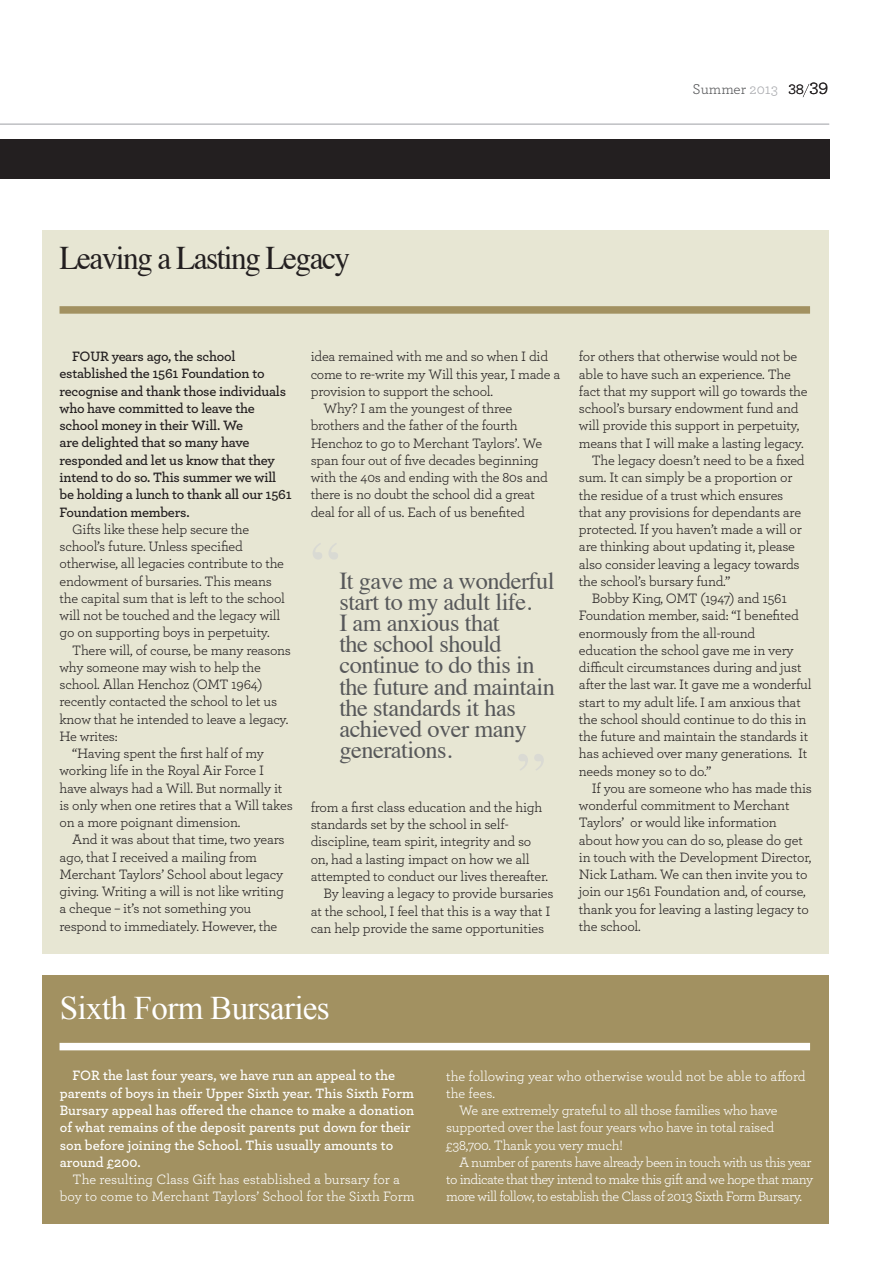
<style>
.page{position:relative;width:893px;height:1263px;background:#fff}
.page>*{position:absolute;margin:0;border:0;box-sizing:border-box;transform-origin:0 0}
.t1{font:33px "Times";letter-spacing:-.05em;color:#231f20;scale:.95 1}
.t2{font:33px "Times New Roman";letter-spacing:-.02em;color:#fff}
.t3{font:24.3px/21.1px "Times";letter-spacing:-.02em;color:#57585a}
.t4{font:15px "Archer";color:#57585a}
.t5{font:14.25px/17.2px "Archer";letter-spacing:-.015em;color:#231f20}
.t6{font:600 14.25px/17.2px "Archer";letter-spacing:-.015em;color:#231f20}
.t7{font:600 14.25px/17.2px "Archer";color:#fff}
.t8{font:14.25px "Archer";letter-spacing:-.04em;color:#fff}
.t9{font:14.25px/17.2px "Archer";color:#fff;text-align:center}
.t10{font:14.25px "Archer";letter-spacing:-.02em;color:#fff}
.s1{color:#a8a9ad}
.s2{font-size:14.25px;color:#231f20}
.s3{font-size:17.1px;color:#231f20}
</style>
<div class="page">
<hr style="left:0;top:124px;width:829px;height:1px;background:#bcbdc0">
<div style="left:0;top:139px;width:829px;height:40px;background:#231f20"></div>
<svg style="left:803px;top:84px;width:6px;height:13px"></svg>
<div style="left:43px;top:230px;width:786px;height:724px;background:#e7e6d3"></div>
<div style="left:60px;top:306px;width:750px;height:8px;background:#a29161"></div>
<div style="left:43px;top:975px;width:786px;height:248px;background:#a29161"></div>
<div style="left:60px;top:1043px;width:750px;height:7px;background:#fff"></div>
<p class="t4" style="left:693px;top:79px;width:137px">Summer <span class="s1">2013</span> <span class="s2">38</span> <span class="s3">39</span></p>
<h1 class="t1" style="left:60px;top:227px;width:307px">Leaving a Lasting Legacy</h1>
<p class="t6" style="left:60px;top:347px;width:234px;text-indent:13px">Four years ago, the school established the 1561 Foundation to recognise and thank those individuals who have committed to leave the school money in their Will. We<br>are delighted that so many have responded and let us know that they intend to do so. This summer we will be holding a lunch to thank all our 1561<br>Foundation members.</p>
<p class="t5" style="left:60px;top:520px;width:227px;text-indent:13px">Gifts like these help secure the school’s future. Unless specified otherwise, all legacies contribute to the endowment of bursaries. This means the capital sum that is left to the school will not be touched and the legacy will go on supporting boys in perpetuity.</p>
<p class="t5" style="left:72px;top:640px;width:220px">There will, of course, be many reasons</p>
<p class="t5" style="left:60px;top:658px;width:203px">why someone may wish to help the</p>
<p class="t5" style="left:60px;top:675px;width:204px">school. Allan Henchoz (OMT 1964)</p>
<p class="t5" style="left:60px;top:692px;width:219px">recently contacted the school to let us</p>
<p class="t5" style="left:60px;top:709px;width:230px">know that he intended to leave a legacy.</p>
<p class="t5" style="left:60px;top:727px;width:60px">He writes:</p>
<p class="t5" style="left:72px;top:744px;width:193px">“Having spent the first half of my</p>
<p class="t5" style="left:60px;top:761px;width:206px">working life in the Royal Air Force I</p>
<p class="t5" style="left:60px;top:779px;width:224px">have always had a Will. But normally it</p>
<p class="t5" style="left:60px;top:796px;width:235px">is only when one retires that a Will takes</p>
<p class="t5" style="left:60px;top:813px;width:183px">on a more poignant dimension.</p>
<p class="t5" style="left:72px;top:830px;width:214px">And it was about that time, two years</p>
<p class="t5" style="left:60px;top:848px;width:199px">ago, that I received a mailing from</p>
<p class="t5" style="left:60px;top:865px;width:225px">Merchant Taylors’ School about legacy</p>
<p class="t5" style="left:60px;top:882px;width:226px">giving. Writing a will is not like writing</p>
<p class="t5" style="left:60px;top:899px;width:193px">a cheque – it’s not something you</p>
<p class="t5" style="left:60px;top:917px;width:219px">respond to immediately. However, the</p>
<p class="t5" style="left:311px;top:347px;width:239px">idea remained with me and so when I did</p>
<p class="t5" style="left:311px;top:365px;width:251px">come to re-write my Will this year, I made a</p>
<p class="t5" style="left:311px;top:382px;width:184px">provision to support the school.</p>
<p class="t5" style="left:323px;top:399px;width:190px">Why? I am the youngest of three</p>
<p class="t5" style="left:311px;top:416px;width:208px">brothers and the father of the fourth</p>
<p class="t5" style="left:311px;top:434px;width:233px">Henchoz to go to Merchant Taylors’. We</p>
<p class="t5" style="left:311px;top:451px;width:230px">span four out of five decades beginning</p>
<p class="t5" style="left:311px;top:468px;width:239px">with the 40s and ending with the 80s and</p>
<p class="t5" style="left:311px;top:485px;width:226px">there is no doubt the school did a great</p>
<p class="t5" style="left:311px;top:503px;width:216px">deal for all of us. Each of us benefited</p>
<h2 class="t3" style="left:339px;top:568px;width:217px">It gave me a wonderful start to my adult life.<br>I am anxious that<br>the school should continue to do this in the future and maintain the standards it has achieved over many generations.</h2>
<p class="t5" style="left:311px;top:798px;width:233px">from a first class education and the high</p>
<p class="t5" style="left:311px;top:815px;width:199px">standards set by the school in self-</p>
<p class="t5" style="left:311px;top:832px;width:222px">discipline, team spirit, integrity and so</p>
<p class="t5" style="left:311px;top:850px;width:220px">on, had a lasting impact on how we all</p>
<p class="t5" style="left:311px;top:867px;width:239px">attempted to conduct our lives thereafter.</p>
<p class="t5" style="left:323px;top:884px;width:232px">By leaving a legacy to provide bursaries</p>
<p class="t5" style="left:311px;top:901px;width:241px">at the school, I feel that this is a way that I</p>
<p class="t5" style="left:311px;top:919px;width:235px">can help provide the same opportunities</p>
<p class="t5" style="left:579px;top:347px;width:220px">for others that otherwise would not be</p>
<p class="t5" style="left:579px;top:365px;width:213px">able to have such an experience. The</p>
<p class="t5" style="left:579px;top:382px;width:230px">fact that my support will go towards the</p>
<p class="t5" style="left:579px;top:399px;width:221px">school’s bursary endowment fund and</p>
<p class="t5" style="left:579px;top:416px;width:222px">will provide this support in perpetuity,</p>
<p class="t5" style="left:579px;top:434px;width:226px">means that I will make a lasting legacy.</p>
<p class="t5" style="left:592px;top:451px;width:214px">The legacy doesn’t need to be a fixed</p>
<p class="t5" style="left:579px;top:468px;width:215px">sum. It can simply be a proportion or</p>
<p class="t5" style="left:579px;top:485px;width:206px">the residue of a trust which ensures</p>
<p class="t5" style="left:579px;top:503px;width:224px">that any provisions for dependants are</p>
<p class="t5" style="left:579px;top:520px;width:224px">protected. If you haven’t made a will or</p>
<p class="t5" style="left:579px;top:537px;width:218px">are thinking about updating it, please</p>
<p class="t5" style="left:579px;top:554px;width:222px">also consider leaving a legacy towards</p>
<p class="t5" style="left:579px;top:572px;width:153px">the school’s bursary fund.”</p>
<p class="t5" style="left:592px;top:589px;width:197px">Bobby King, OMT (1947) and 1561</p>
<p class="t5" style="left:579px;top:606px;width:221px">Foundation member, said: “I benefited</p>
<p class="t5" style="left:579px;top:623px;width:178px">enormously from the all-round</p>
<p class="t5" style="left:579px;top:641px;width:216px">education the school gave me in very</p>
<p class="t5" style="left:579px;top:658px;width:224px">difficult circumstances during and just</p>
<p class="t5" style="left:579px;top:675px;width:234px">after the last war. It gave me a wonderful</p>
<p class="t5" style="left:579px;top:693px;width:223px">start to my adult life. I am anxious that</p>
<p class="t5" style="left:579px;top:710px;width:229px">the school should continue to do this in</p>
<p class="t5" style="left:579px;top:727px;width:231px">the future and maintain the standards it</p>
<p class="t5" style="left:579px;top:744px;width:230px">has achieved over many generations. It</p>
<p class="t5" style="left:579px;top:762px;width:134px">needs money so to do.”</p>
<p class="t5" style="left:592px;top:779px;width:222px">If you are someone who has made this</p>
<p class="t5" style="left:579px;top:796px;width:212px">wonderful commitment to Merchant</p>
<p class="t5" style="left:579px;top:813px;width:199px">Taylors’ or would like information</p>
<p class="t5" style="left:579px;top:831px;width:225px">about how you can do so, please do get</p>
<p class="t5" style="left:579px;top:848px;width:234px">in touch with the Development Director,</p>
<p class="t5" style="left:579px;top:865px;width:230px">Nick Latham. We can then invite you to</p>
<p class="t5" style="left:579px;top:882px;width:228px">join our 1561 Foundation and, of course,</p>
<p class="t5" style="left:579px;top:900px;width:231px">thank you for leaving a lasting legacy to</p>
<p class="t5" style="left:579px;top:917px;width:63px">the school.</p>
<h1 class="t2" style="left:60px;top:986px;width:271px">Sixth Form Bursaries</h1>
<p class="t7" style="left:60px;top:1066px;width:356px;text-indent:13px">Fo r the last four years, we have run an appeal to the parents of boys in their Upper Sixth year. This Sixth Form Bursary appeal has offered the chance to make a donation of what remains of the deposit parents put down for their son before joining the School. This usually amounts to around £200.</p>
<p class="t9" style="left:60px;top:1170px;width:356px">The resulting Class Gift has established a bursary for a<br>boy to come to Merchant Taylors’ School for the Sixth Form</p>
<p class="t9" style="left:446px;top:1066px;width:361px">the following year who otherwise would not be able to afford</p>
<p class="t10" style="left:446px;top:1083px;width:50px">the fees.</p>
<p class="t10" style="left:459px;top:1100px;width:320px">We are extremely grateful to all those families who have</p>
<p class="t10" style="left:446px;top:1118px;width:329px">supported over the last four years who have in total raised</p>
<p class="t10" style="left:446px;top:1135px;width:178px">£38,700. Thank you very much!</p>
<p class="t8" style="left:459px;top:1152px;width:354px">A number of parents have already been in touch with us this year</p>
<p class="t8" style="left:446px;top:1169px;width:368px">to indicate that they intend to make this gift and we hope that many</p>
<p class="t8" style="left:446px;top:1187px;width:357px">more will follow, to establish the Class of 2013 Sixth Form Bursary.</p>
</div>
